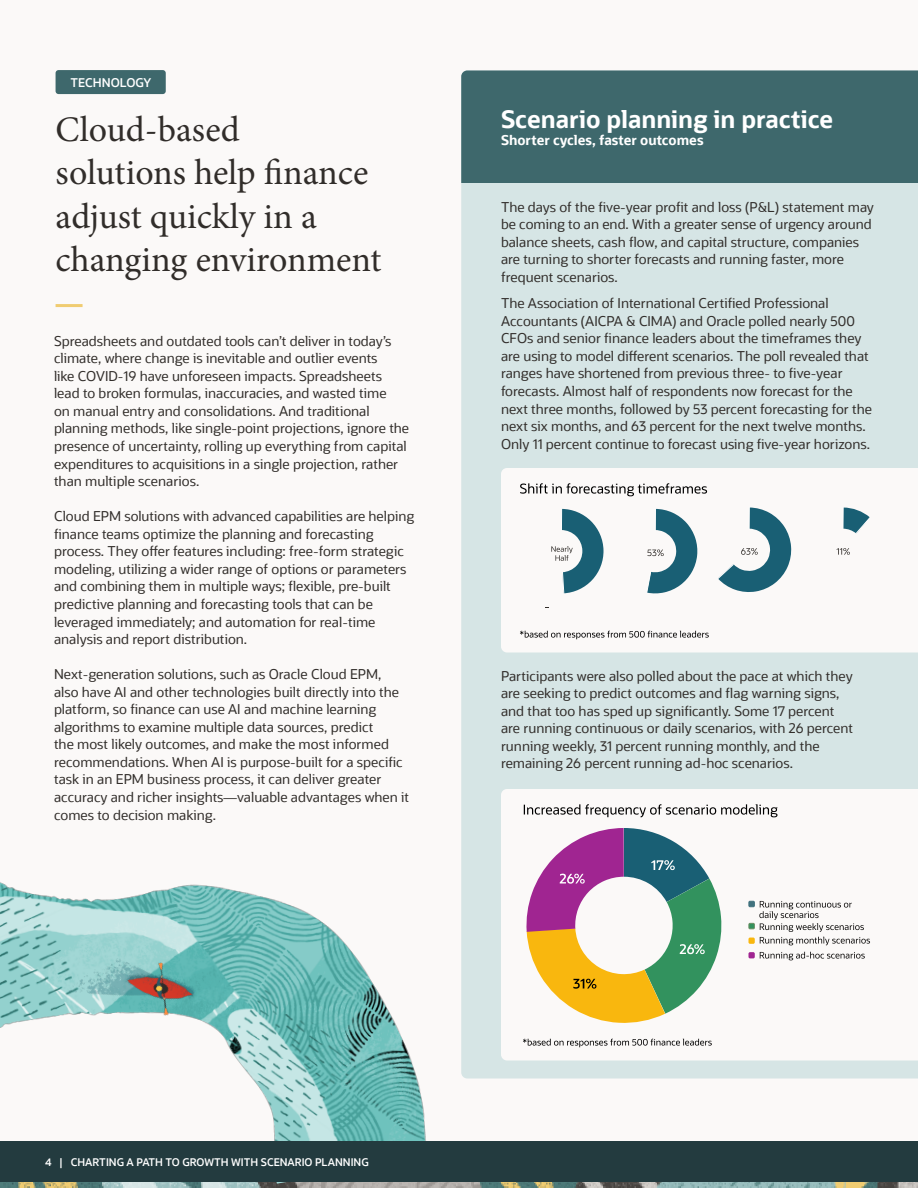
<style>
.page{position:relative;width:918px;height:1188px;background:#fff}
.page>*{position:absolute;margin:0;border:0;box-sizing:border-box;transform-origin:0 0}
.t1{font:36px/43.2px "Minion Pro";letter-spacing:-.005em;color:#312d2a}
.t2{font:700 24px "Oracle Sans";color:#fff}
.t3{font:13.5px/17.5px "Oracle Sans";color:#312d2a}
.t4{font:700 13.5px "Oracle Sans";color:#fff}
.t5{font:600 12px "Oracle Sans";color:#fff}
.t6{font:600 10.5px "Oracle Sans";color:#fff}
</style>
<div class="page">
<div style="left:1px;top:0;width:917px;height:1188px;background:#fbf9f8"></div>
<img style="left:450px;top:1182px;width:468px;height:6px">
<div style="left:56px;top:304px;width:27px;height:3px;border:2px solid #f0cc71"></div>
<div style="left:56px;top:70px;width:110px;height:24px;background:#3e686c;border-radius:3px"></div>
<img style="left:0;top:881px;width:450px;height:307px">
<div style="left:0;top:1142px;width:918px;height:40px;background:#233b3f"></div>
<img style="left:38px;top:917px;width:165px;height:142px">
<div style="left:461px;top:183px;width:457px;height:895px;background:#d6e5e5"></div>
<div style="left:461px;top:70px;width:457px;height:113px;background:#3e686c"></div>
<svg style="left:501px;top:468px;width:417px;height:184px"></svg>
<svg style="left:501px;top:789px;width:417px;height:271px"></svg>
<svg style="left:749px;top:901px;width:121px;height:44px"></svg>
<div style="left:748px;top:938px;width:7px;height:6px;background:#f9b70e;border-radius:2px"></div>
<svg style="left:760px;top:952px;width:105px;height:8px"></svg>
<div style="left:748px;top:952px;width:7px;height:6px;background:#a02591;border-radius:2px"></div>
<svg style="left:526px;top:828px;width:196px;height:196px"></svg>
<svg style="left:524px;top:804px;width:254px;height:13px"></svg>
<svg style="left:523px;top:1039px;width:189px;height:8px"></svg>
<svg style="left:520px;top:483px;width:187px;height:13px"></svg>
<svg style="left:551px;top:508px;width:53px;height:87px"></svg>
<svg style="left:646px;top:508px;width:52px;height:86px"></svg>
<svg style="left:716px;top:507px;width:76px;height:86px"></svg>
<svg style="left:837px;top:548px;width:13px;height:7px"></svg>
<svg style="left:843px;top:507px;width:28px;height:28px"></svg>
<svg style="left:520px;top:631px;width:189px;height:8px"></svg>
<p class="t5" style="left:71px;top:75px;width:82px">TECHNOLOGY</p>
<h1 class="t1" style="left:56px;top:108px;width:327px">Cloud-based<br>solutions help finance adjust quickly in a changing environment</h1>
<p class="t3" style="left:54px;top:332px;width:357px">Spreadsheets and outdated tools can’t deliver in today’s climate, where change is inevitable and outlier events<br>like COVID-19 have unforeseen impacts. Spreadsheets lead to broken formulas, inaccuracies, and wasted time<br>on manual entry and consolidations. And traditional planning methods, like single-point projections, ignore the presence of uncertainty, rolling up everything from capital expenditures to acquisitions in a single projection, rather than multiple scenarios.</p>
<p class="t3" style="left:54px;top:508px;width:362px">Cloud EPM solutions with advanced capabilities are helping</p>
<p class="t3" style="left:54px;top:525px;width:351px">finance teams optimize the planning and forecasting process. They offer features including: free-form strategic</p>
<p class="t3" style="left:54px;top:560px;width:354px">modeling, utilizing a wider range of options or parameters</p>
<p class="t3" style="left:54px;top:578px;width:338px">and combining them in multiple ways; flexible, pre-built</p>
<p class="t3" style="left:54px;top:595px;width:323px">predictive planning and forecasting tools that can be leveraged immediately; and automation for real-time analysis and report distribution.</p>
<p class="t3" style="left:54px;top:666px;width:347px">Next-generation solutions, such as Oracle Cloud EPM, also have AI and other technologies built directly into the</p>
<p class="t3" style="left:54px;top:701px;width:324px">platform, so finance can use AI and machine learning</p>
<p class="t3" style="left:54px;top:718px;width:336px">algorithms to examine multiple data sources, predict the most likely outcomes, and make the most informed</p>
<p class="t3" style="left:54px;top:753px;width:357px">recommendations. When AI is purpose-built for a specific task in an EPM business process, it can deliver greater accuracy and richer insights—valuable advantages when it comes to decision making.</p>
<p class="t2" style="left:501px;top:104px;width:334px">Scenario planning in practice</p>
<p class="t4" style="left:501px;top:132px;width:204px">Shorter cycles, faster outcomes</p>
<p class="t3" style="left:501px;top:198px;width:374px">The days of the five-year profit and loss (P&amp;L) statement may be coming to an end. With a greater sense of urgency around balance sheets, cash flow, and capital structure, companies are turning to shorter forecasts and running faster, more frequent scenarios.</p>
<p class="t3" style="left:501px;top:295px;width:373px">The Association of International Certified Professional Accountants (AICPA &amp; CIMA) and Oracle polled nearly 500<br>CFOs and senior finance leaders about the timeframes they are using to model different scenarios. The poll revealed that ranges have shortened from previous three- to five-year forecasts. Almost half of respondents now forecast for the next three months, followed by 53 percent forecasting for the next six months, and 63 percent for the next twelve months.<br>Only 11 percent continue to forecast using five-year horizons.</p>
<p class="t3" style="left:501px;top:667px;width:354px">Participants were also polled about the pace at which they are seeking to predict outcomes and flag warning signs, and that too has sped up significantly. Some 17 percent are running continuous or daily scenarios, with 26 percent running weekly, 31 percent running monthly, and the remaining 26 percent running ad-hoc scenarios.</p>
<p class="t6" style="left:45px;top:1156px;width:325px">4 | CHARTING A PATH TO GROWTH WITH SCENARIO PLANNING</p>
</div>
